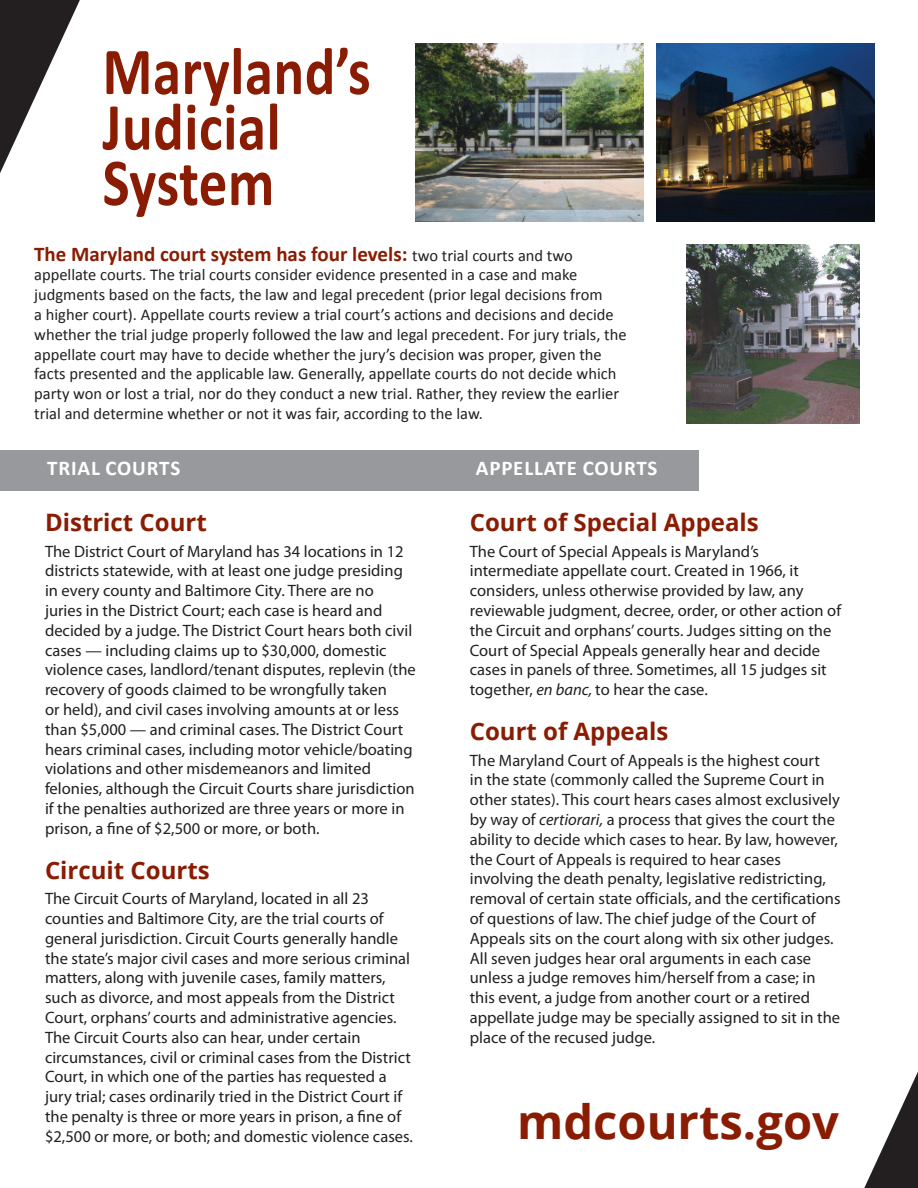
<style>
.page{position:relative;width:918px;height:1188px;background:#fff}
.page>*{position:absolute;margin:0;border:0;box-sizing:border-box;transform-origin:0 0}
.t1{font:700 67.65px/55.5px "Calibri";letter-spacing:.01em;color:#891c02;scale:.84 1}
.t2{font:700 47.1px "Open Sans";color:#891c02}
.t3{font:700 24px "Open Sans";color:#891c02}
.t4{font:700 21px "Calibri";color:#891c02}
.t5{font:700 21px "Calibri";letter-spacing:.04em;color:#fff}
.t6{font:16.5px/19.8px "Myriad Pro";color:#231f20}
.t7{font:16.5px/19.8px "Calibri";color:#231f20}
.s1{font-weight:400;font-size:16.5px;color:#231f20}
.s2{font-style:italic}
</style>
<div class="page">
<div style="left:0;top:450px;width:699px;height:40px;background:#97999c"></div>
<img style="left:686px;top:245px;width:173px;height:179px">
<img style="left:416px;top:43px;width:227px;height:178px">
<img style="left:656px;top:43px;width:219px;height:178px">
<svg style="left:0;top:0;width:80px;height:173px"></svg>
<svg style="left:864px;top:1072px;width:54px;height:116px"></svg>
<h1 class="t1" style="left:103px;top:44px;width:321px">Maryland’s<br>Judicial<br>System</h1>
<p class="t4" style="left:34px;top:240px;width:540px">The Maryland court system has four levels: <span class="s1">two trial courts and two</span></p>
<p class="t7" style="left:34px;top:265px;width:594px">appellate courts. The trial courts consider evidence presented in a case and make judgments based on the facts, the law and legal precedent (prior legal decisions from<br>a higher court). Appellate courts review a trial court’s actions and decisions and decide whether the trial judge properly followed the law and legal precedent. For jury trials, the appellate court may have to decide whether the jury’s decision was proper, given the facts presented and the applicable law. Generally, appellate courts do not decide which party won or lost a trial, nor do they conduct a new trial. Rather, they review the earlier trial and determine whether or not it was fair, according to the law.</p>
<p class="t5" style="left:47px;top:454px;width:135px">TRIAL COURTS</p>
<p class="t5" style="left:476px;top:454px;width:183px">APPELLATE COURTS</p>
<h3 class="t3" style="left:45px;top:506px;width:163px">District Court</h3>
<p class="t6" style="left:45px;top:541px;width:372px">The District Court of Maryland has 34 locations in 12 districts statewide, with at least one judge presiding in every county and Baltimore City. There are no<br>juries in the District Court; each case is heard and decided by a judge. The District Court hears both civil cases — including claims up to $30,000, domestic violence cases, landlord/tenant disputes, replevin (the recovery of goods claimed to be wrongfully taken<br>or held), and civil cases involving amounts at or less than $5,000 — and criminal cases. The District Court hears criminal cases, including motor vehicle/boating violations and other misdemeanors and limited felonies, although the Circuit Courts share jurisdiction if the penalties authorized are three years or more in prison, a fine of $2,500 or more, or both.</p>
<h3 class="t3" style="left:45px;top:853px;width:166px">Circuit Courts</h3>
<p class="t6" style="left:45px;top:889px;width:370px">The Circuit Courts of Maryland, located in all 23 counties and Baltimore City, are the trial courts of general jurisdiction. Circuit Courts generally handle the state’s major civil cases and more serious criminal matters, along with juvenile cases, family matters, such as divorce, and most appeals from the District Court, orphans’ courts and administrative agencies.<br>The Circuit Courts also can hear, under certain circumstances, civil or criminal cases from the District Court, in which one of the parties has requested a jury trial; cases ordinarily tried in the District Court if the penalty is three or more years in prison, a fine of $2,500 or more, or both; and domestic violence cases.</p>
<h3 class="t3" style="left:470px;top:506px;width:291px">Court of Special Appeals</h3>
<p class="t6" style="left:470px;top:541px;width:373px">The Court of Special Appeals is Maryland’s intermediate appellate court. Created in 1966, it considers, unless otherwise provided by law, any reviewable judgment, decree, order, or other action of the Circuit and orphans’ courts. Judges sitting on the Court of Special Appeals generally hear and decide cases in panels of three. Sometimes, all 15 judges sit together, <span class="s2">en banc,</span> to hear the case.</p>
<h3 class="t3" style="left:470px;top:715px;width:200px">Court of Appeals</h3>
<p class="t6" style="left:470px;top:750px;width:372px">The Maryland Court of Appeals is the highest court<br>in the state (commonly called the Supreme Court in other states). This court hears cases almost exclusively by way of <span class="s2">certiorari,</span> a process that gives the court the ability to decide which cases to hear. By law, however, the Court of Appeals is required to hear cases involving the death penalty, legislative redistricting, removal of certain state officials, and the certifications of questions of law. The chief judge of the Court of Appeals sits on the court along with six other judges.<br>All seven judges hear oral arguments in each case unless a judge removes him/herself from a case; in this event, a judge from another court or a retired appellate judge may be specially assigned to sit in the place of the recused judge.</p>
<h2 class="t2" style="left:517px;top:1089px;width:323px">mdcourts.gov</h2>
</div>
